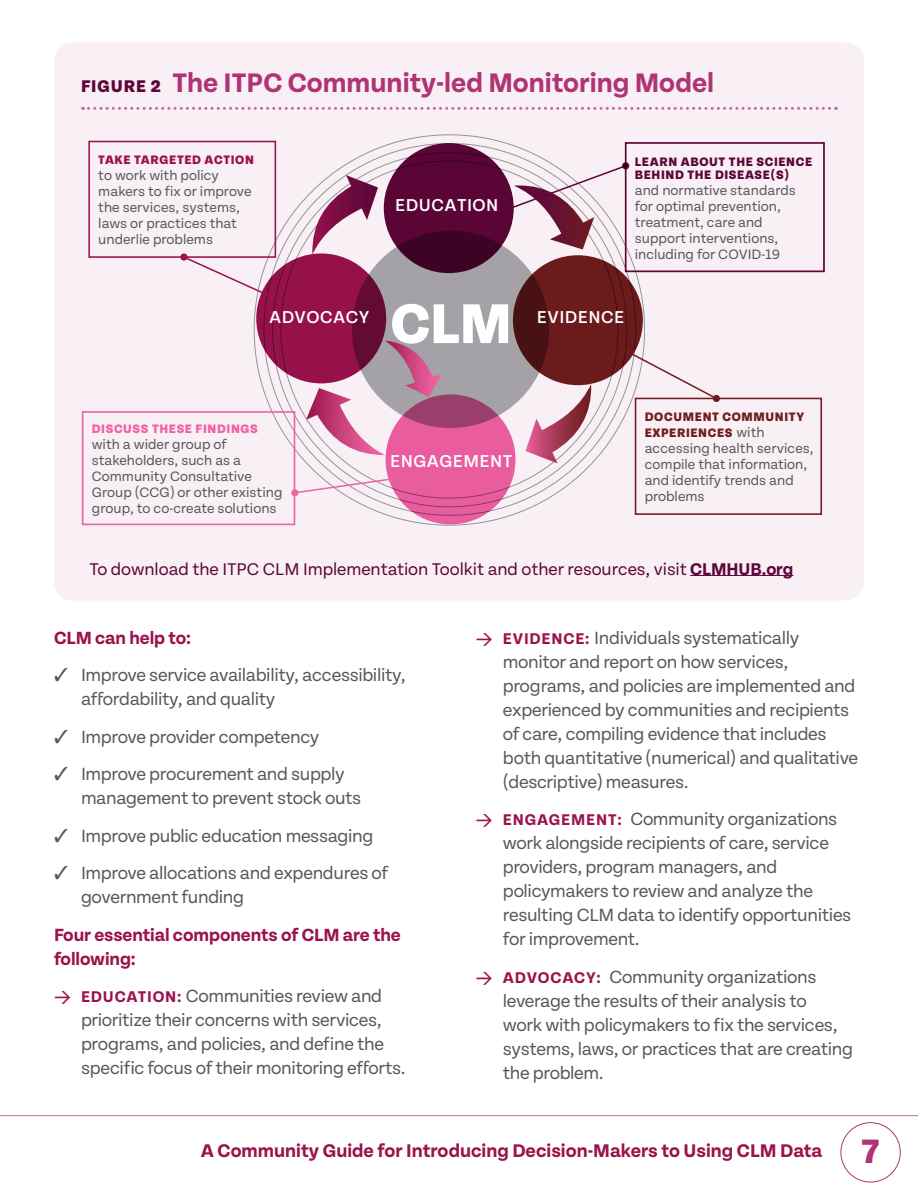
<style>
.page{position:relative;width:918px;height:1188px;background:#fff}
.page>*{position:absolute;margin:0;border:0;box-sizing:border-box;transform-origin:0 0}
.t1{font:800 59.55px "Tenon";color:#fff}
.t2{font:700 28.5px "Tenon";color:#b03376}
.t3{font:700 19.5px "Tenon";color:#9b124d}
.t4{font:18.75px/24px "Tenon";letter-spacing:-.02em;color:#57585a}
.t5{font:700 18.75px/24px "Tenon";letter-spacing:-.005em;color:#9b124d}
.t6{font:500 18.3px "Tenon";letter-spacing:.025em;color:#fff}
.t7{font:18px "Tenon";letter-spacing:-.005em;color:#5e063a}
.t8{font:14.55px/15.9px "Tenon";color:#57585a}
.t9{font:800 13.05px/14px "Tenon";letter-spacing:.05em;color:#5e063a}
.t10{font:800 13.05px/15.9px "Tenon";letter-spacing:.05em;color:#701d1f}
.t11{font:800 13.05px "Tenon";letter-spacing:.05em;color:#f063a6}
.t12{font:800 13.05px "Tenon";letter-spacing:.05em;color:#9b124d}
.s1{font-weight:800;font-size:18px;color:#5e063a}
.s2{font-weight:400;font-size:14.55px;color:#57585a}
.s3{font-weight:700}
.s4{font-family:"DIN";font-weight:500;font-size:16.5px;color:#9b124d}
.s5{font-weight:700;font-size:16.5px;color:#9b124d}
.s6{font-weight:800;font-size:36px;color:#b03376}
</style>
<div class="page">
<div style="left:841px;top:1122px;width:60px;height:60px;border:1px solid #b03376;border-radius:50%"></div>
<hr style="left:0;top:1115px;width:918px;height:1px;background:#c56c9e">
<div style="left:54px;top:42px;width:810px;height:558px;background:#f8f0f4;border-radius:18px"></div>
<svg style="left:89px;top:107px;width:748px;height:3px"></svg>
<hr style="left:690px;top:575px;width:103px;height:1px;background:#5e063a">
<div style="left:352px;top:231px;width:197px;height:197px;background:#a4a1a7;border-radius:50%"></div>
<svg style="left:513px;top:255px;width:130px;height:130px;fill:#6c1b1d"></svg>
<svg style="left:256px;top:253px;width:130px;height:130px;fill:#961049"></svg>
<svg style="left:384px;top:143px;width:130px;height:130px;fill:#5b0537"></svg>
<svg style="left:386px;top:394px;width:130px;height:130px;fill:#e95d9e"></svg>
<div style="left:88px;top:141px;width:188px;height:117px;border:2px solid #9b124d"></div>
<svg style="left:187px;top:254px;width:95px;height:49px"></svg>
<svg style="left:311px;top:175px;width:67px;height:80px"></svg>
<svg style="left:526px;top:384px;width:66px;height:79px"></svg>
<svg style="left:306px;top:341px;width:136px;height:114px"></svg>
<div style="left:82px;top:411px;width:213px;height:114px;border:2px solid #f063a6"></div>
<svg style="left:293px;top:477px;width:105px;height:18px"></svg>
<div style="left:180px;top:253px;width:8px;height:8px;background:#9b124d;border-radius:50%"></div>
<div style="left:291px;top:489px;width:7px;height:7px;background:#f063a6;border-radius:50%"></div>
<div style="left:625px;top:142px;width:200px;height:130px;border:2px solid #5e063a"></div>
<svg style="left:509px;top:164px;width:119px;height:85px"></svg>
<svg style="left:622px;top:162px;width:7px;height:7px"></svg>
<div style="left:635px;top:398px;width:187px;height:117px;border:2px solid #701d1f"></div>
<svg style="left:620px;top:347px;width:97px;height:54px"></svg>
<div style="left:713px;top:395px;width:7px;height:7px;background:#701d1f;border-radius:50%"></div>
<p class="t2" style="left:81px;top:68px;width:635px"><span class="s1">FIGURE 2</span> The ITPC Community-led Monitoring Model</p>
<p class="t12" style="left:98px;top:153px;width:157px">TAKE TARGETED ACTION</p>
<p class="t8" style="left:98px;top:168px;width:155px">to work with policy makers to fix or improve the services, systems, laws or practices that underlie problems</p>
<p class="t6" style="left:395px;top:195px;width:105px">EDUCATION</p>
<p class="t9" style="left:635px;top:155px;width:179px">LEARN ABOUT THE SCIENCE<br>BEHIND THE DISEASE(S)</p>
<p class="t8" style="left:635px;top:183px;width:163px">and normative standards for optimal prevention, treatment, care and support interventions, including for COVID-19</p>
<p class="t1" style="left:391px;top:292px;width:122px">CLM</p>
<p class="t6" style="left:269px;top:307px;width:102px">ADVOCACY</p>
<p class="t6" style="left:537px;top:307px;width:89px">EVIDENCE</p>
<p class="t11" style="left:92px;top:422px;width:167px">DISCUSS THESE FINDINGS</p>
<p class="t8" style="left:92px;top:436px;width:192px">with a wider group of stakeholders, such as a<br>Community Consultative<br>Group (CCG) or other existing group, to co-create solutions</p>
<p class="t6" style="left:390px;top:451px;width:124px">ENGAGEMENT</p>
<p class="t10" style="left:645px;top:409px;width:161px">DOCUMENT COMMUNITY<br>EXPERIENCES <span class="s2">with</span></p>
<p class="t8" style="left:645px;top:441px;width:170px">accessing health services, compile that information, and identify trends and problems</p>
<p class="t7" style="left:90px;top:559px;width:705px">To download the ITPC CLM Implementation Toolkit and other resources, visit <span class="s3">CLMHUB.org</span></p>
<p class="t5" style="left:54px;top:626px;width:138px">CLM can help to:</p>
<p class="t4" style="left:81px;top:664px;width:326px;text-indent:-27px">✓ Improve service availability, accessibility, affordability, and quality</p>
<p class="t4" style="left:54px;top:725px;width:267px">✓ Improve provider competency</p>
<p class="t4" style="left:81px;top:763px;width:282px;text-indent:-27px">✓ Improve procurement and supply management to prevent stock outs</p>
<p class="t4" style="left:54px;top:824px;width:321px">✓ Improve public education messaging</p>
<p class="t4" style="left:81px;top:862px;width:309px;text-indent:-27px">✓ Improve allocations and expendures of government funding</p>
<p class="t5" style="left:54px;top:923px;width:348px">Four essential components of CLM are the following:</p>
<p class="t4" style="left:81px;top:985px;width:326px;text-indent:-27px"><span class="s4">&gt;</span> <span class="s5">EDUCATION:</span> Communities review and prioritize their concerns with services, programs, and policies, and define the specific focus of their monitoring efforts.</p>
<p class="t4" style="left:503px;top:626px;width:357px;text-indent:-27px"><span class="s4">&gt;</span> <span class="s5">EVIDENCE:</span> Individuals systematically monitor and report on how services, programs, and policies are implemented and experienced by communities and recipients of care, compiling evidence that includes both quantitative (numerical) and qualitative (descriptive) measures.</p>
<p class="t4" style="left:503px;top:808px;width:350px;text-indent:-27px"><span class="s4">&gt;</span> <span class="s5">ENGAGEMENT:</span> Community organizations work alongside recipients of care, service providers, program managers, and policymakers to review and analyze the resulting CLM data to identify opportunities for improvement.</p>
<p class="t4" style="left:503px;top:965px;width:352px;text-indent:-27px"><span class="s4">&gt;</span> <span class="s5">ADVOCACY:</span> Community organizations leverage the results of their analysis to<br>work with policymakers to fix the services, systems, laws, or practices that are creating the problem.</p>
<p class="t3" style="left:201px;top:1141px;width:680px">A Community Guide for Introducing Decision-Makers to Using CLM Data <span class="s6">7</span></p>
</div>
